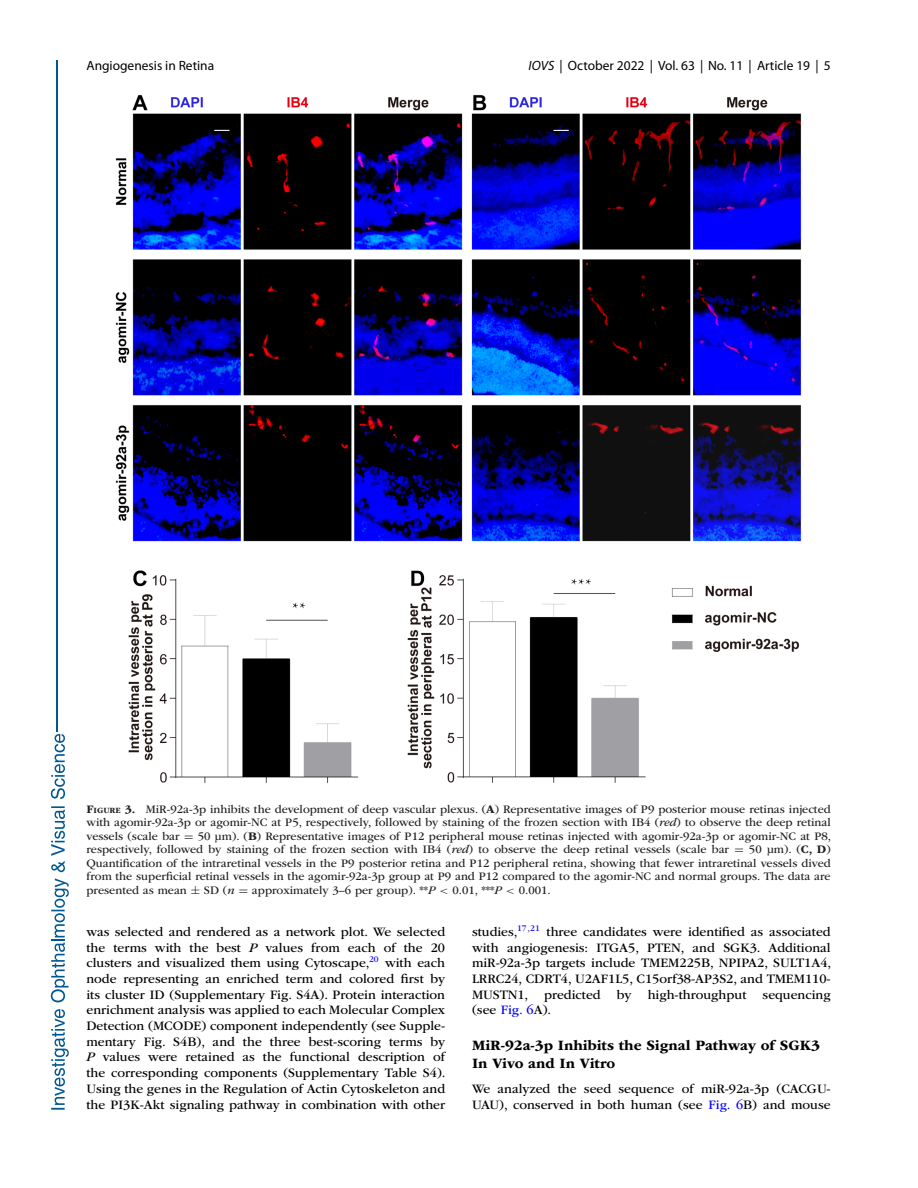
<style>
.page{position:relative;width:918px;height:1188px;background:#fff}
.page>*{position:absolute;margin:0;border:0;box-sizing:border-box;transform-origin:0 0}
.t1{font:700 15px/18px "ITC Garamond Std";color:#000}
.t2{font:13.5px/15.8px "ITC Garamond Std";color:#000;text-align:justify}
.t3{font:13.5px "Myriad Pro";color:#000}
.t4{font:12px/13.5px "ITC Garamond Std";color:#231f20;text-align:justify}
.s1{font-style:italic}
.s2{font-weight:700}
.s3{font-weight:700;font-size:8.4px}
.s4{font-family:"MTSY"}
.s5{font-family:"RMTMI"}
.s6{color:#00f}
</style>
<div class="page">
<hr style="left:57px;top:60px;width:1px;height:672px;background:#005892">
<svg style="left:51px;top:734px;width:18px;height:376px"></svg>
<img style="left:115px;top:95px;width:686px;height:689px">
<p class="t3" style="left:86px;top:57px;width:129px">Angiogenesis in Retina</p>
<p class="t3" style="left:529px;top:57px;width:304px"><span class="s1">IOVS</span> | October 2022 | Vol. 63 | No. 11 | Article 19 | 5</p>
<p class="t4" style="left:86px;top:803px;width:746px"><span class="s2">F</span><span class="s3">IGURE</span> <span class="s2">3.</span> MiR-92a-3p inhibits the development of deep vascular plexus. (<span class="s2">A</span>) Representative images of P9 posterior mouse retinas injected with agomir-92a-3p or agomir-NC at P5, respectively, followed by staining of the frozen section with IB4 (<span class="s1">red</span>) to observe the deep retinal vessels (scale bar <span class="s4">=</span> 50 μm). (<span class="s2">B</span>) Representative images of P12 peripheral mouse retinas injected with agomir-92a-3p or agomir-NC at P8, respectively, followed by staining of the frozen section with IB4 (<span class="s1">red</span>) to observe the deep retinal vessels (scale bar <span class="s4">=</span> 50 μm). (<span class="s2">C, D</span>)<br>Quantification of the intraretinal vessels in the P9 posterior retina and P12 peripheral retina, showing that fewer intraretinal vessels dived from the superficial retinal vessels in the agomir-92a-3p group at P9 and P12 compared to the agomir-NC and normal groups. The data are presented as mean <span class="s4">±</span> SD (<span class="s1">n</span> <span class="s4">=</span> approximately 3–6 per group). **<span class="s1">P</span> <span class="s5">&lt;</span> 0.01, ***<span class="s1">P</span> <span class="s5">&lt;</span> 0.001.</p>
<p class="t2" style="left:86px;top:925px;width:361px">was selected and rendered as a network plot. We selected the terms with the best <span class="s1">P</span> values from each of the 20 clusters and visualized them using Cytoscape,<sup>20</sup> with each node representing an enriched term and colored first by its cluster ID (Supplementary Fig. S4A). Protein interaction enrichment analysis was applied to each Molecular Complex Detection (MCODE) component independently (see Supple&shy;mentary Fig. S4B), and the three best-scoring terms by <span class="s1">P</span> values were retained as the functional description of the corresponding components (Supplementary Table S4).<br>Using the genes in the Regulation of Actin Cytoskeleton and the PI3K-Akt signaling pathway in combination with other</p>
<p class="t2" style="left:472px;top:925px;width:361px">studies,<sup>17</sup><sup>,</sup><sup>21</sup> three candidates were identified as associated with angiogenesis: ITGA5, PTEN, and SGK3. Additional miR-92a-3p targets include TMEM225B, NPIPA2, SULT1A4, LRRC24, CDRT4, U2AF1L5, C15orf38-AP3S2, and TMEM110- MUSTN1, predicted by high-throughput sequencing (see <span class="s6">Fig. 6</span>A).</p>
<p class="t1" style="left:472px;top:1037px;width:349px">MiR-92a-3p Inhibits the Signal Pathway of SGK3<br>In Vivo and In Vitro</p>
<p class="t2" style="left:472px;top:1082px;width:360px">We analyzed the seed sequence of miR-92a-3p (CACGU-<br>UAU), conserved in both human (see <span class="s6">Fig. 6</span>B) and mouse</p>
</div>
